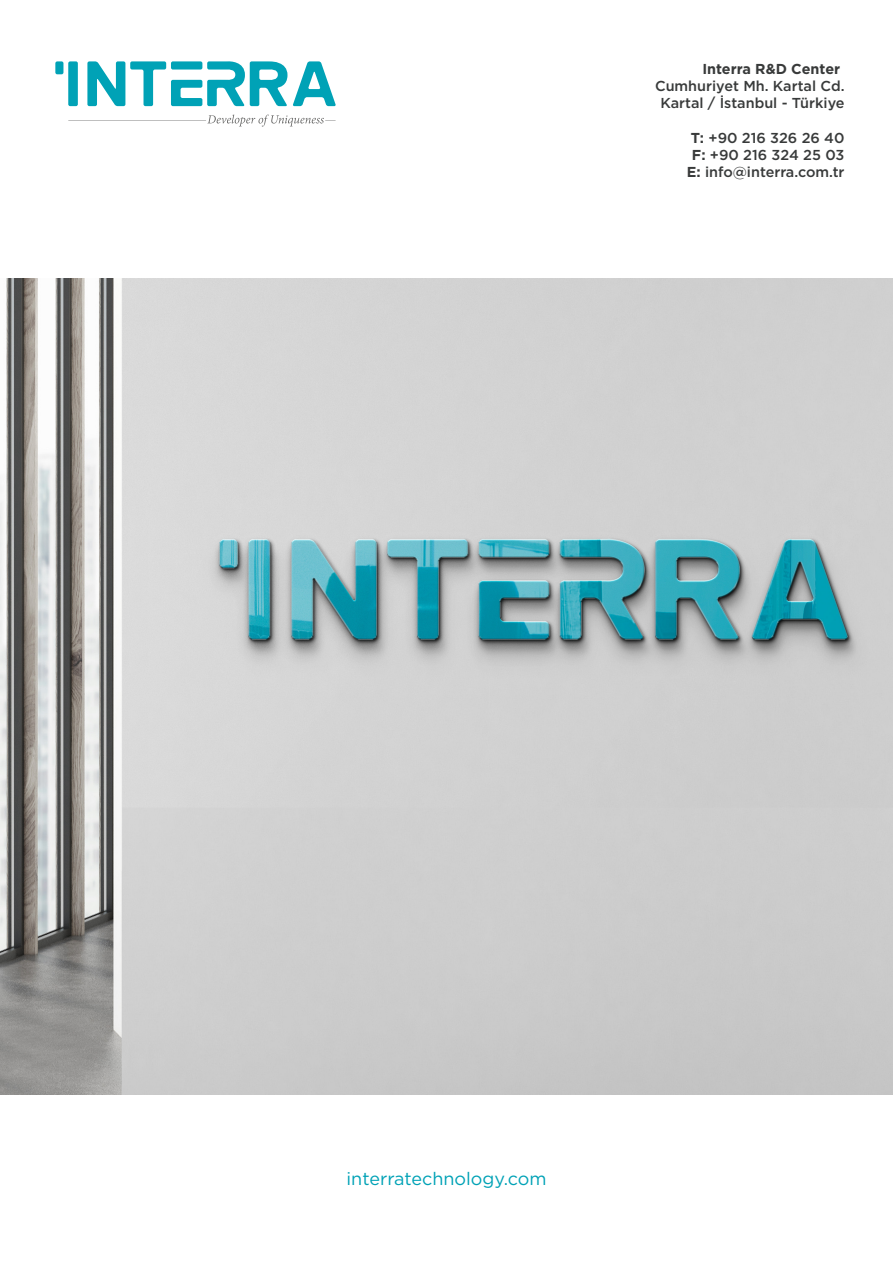
<style>
.page{position:relative;width:893px;height:1263px;background:#fff}
.page>*{position:absolute;margin:0;border:0;box-sizing:border-box;transform-origin:0 0}
.t1{font:18px "Gotham";color:#00a2b6}
.t2{font:500 14.4px/17.2px "Gotham";color:#383a3a;text-align:center}
.t3{font:700 14.4px "Gotham";color:#383a3a}
.s1{font-weight:700}
</style>
<div class="page">
<img style="left:0;top:278px;width:893px;height:817px">
<svg style="left:293px;top:61px;width:43px;height:45px"></svg>
<div style="left:55px;top:61px;width:8px;height:13px;background:#00a2b6;border-radius:2px"></div>
<div style="left:68px;top:61px;width:10px;height:45px;background:#00a2b6;border-radius:2px"></div>
<svg style="left:87px;top:61px;width:200px;height:45px"></svg>
<svg style="left:68px;top:115px;width:268px;height:12px"></svg>
<p class="t3" style="left:702px;top:59px;width:139px">Interra R&amp;D Center</p>
<p class="t2" style="left:655px;top:77px;width:191px">Cumhuriyet Mh. Kartal Cd.<br>Kartal / İstanbul - Türkiye</p>
<p class="t2" style="left:687px;top:129px;width:159px"><span class="s1">T:</span> +90 216 326 26 40<br><span class="s1">F:</span> +90 216 324 25 03<br><span class="s1">E:</span> info@interra.com.tr</p>
<p class="t1" style="left:347px;top:1167px;width:201px">interratechnology.com</p>
</div>
